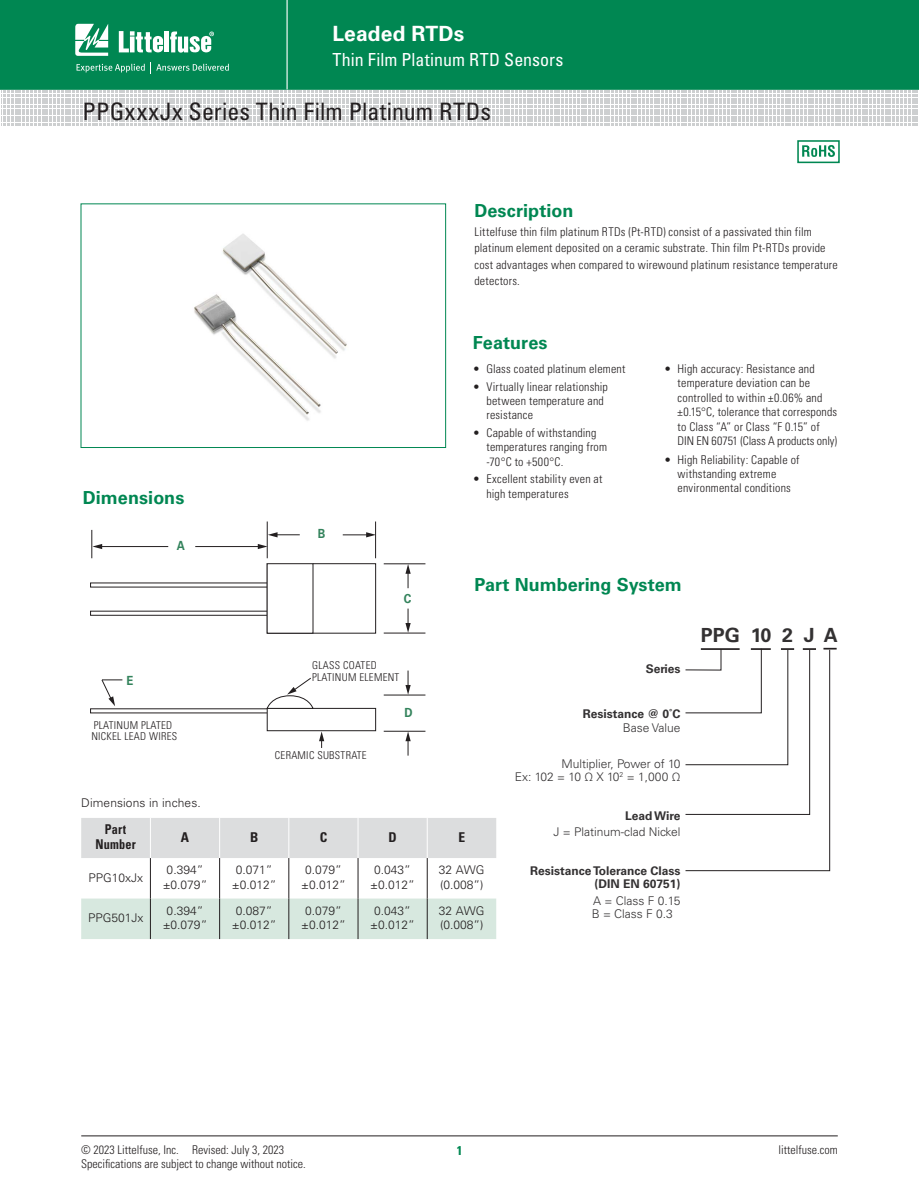
<style>
.page{position:relative;width:919px;height:1191px;background:#fff}
.page>*{position:absolute;margin:0;border:0;box-sizing:border-box;transform-origin:0 0}
.Class_Head{font:condensed 24px "Univers LT Std";letter-spacing:.005em;color:#231f20}
.t1{font:700 21px "Univers LT Std";letter-spacing:.005em;color:#fff}
.Green_Subheads{font:700 19.5px "Univers LT Std";color:#333132}
.Body{font:700 18px "Univers LT Std";color:#008752}
.t2{font:condensed 18px "Univers LT Std";color:#fff}
.Green_Subheads-2{font:700 18px "Univers LT Std";letter-spacing:.005em;color:#008752}
.Table_head{font:700 condensed 13.5px "Univers LT Std";letter-spacing:.015em;color:#231f20;scale:.9 1}
.Table_head-2{font:700 condensed 13.5px "Univers LT Std";letter-spacing:.015em;color:#231f20}
.t3{font:700 condensed 12.75px "Univers LT Std";color:#008752}
.t4{font:condensed 12.6px/12.6px "Univers";letter-spacing:-.02em;color:#231f20;scale:.9 1}
.t5{font:condensed 12.6px "Univers";letter-spacing:.02em;color:#231f20;scale:.9 1}
.t6{font:700 12.6px "Univers";color:#33835c;scale:.9 1}
.t7{font:12.6px "Univers";color:#231f20;scale:.9 1}
.Body-2{font:300 condensed 12px/14.4px "Univers LT Std";letter-spacing:.015em;color:#231f20}
.Chart_Body{font:300 12px/14.4px "Univers LT Std";color:#231f20;text-align:center}
.Green_Subheads-3{font:300 12px "Univers LT Std";color:#333132}
.Green_Subheads-4{font:700 12px/13.5px "Univers LT Std";color:#333132;text-align:right}
.Body-3{font:300 12px "Univers LT Std";letter-spacing:.01em;color:#231f20}
.t8{font:300 condensed 10.8px/11.7px "Univers";letter-spacing:.025em;color:#231f20}
.s1{font-weight:300}
</style>
<div class="page">
<hr style="left:81px;top:1135px;width:756px;height:1px;background:#231f20">
<div style="left:0;top:0;width:918px;height:90px;background:#008752"></div>
<hr style="left:286px;top:0;width:1px;height:89px;background:#fff">
<svg style="left:1px;top:91px;width:916px;height:35px"></svg>
<svg style="left:75px;top:24px;width:33px;height:32px"></svg>
<div style="left:164px;top:32px;width:5px;height:20px;background:#fff"></div>
<svg style="left:170px;top:32px;width:44px;height:21px"></svg>
<svg style="left:119px;top:31px;width:44px;height:21px"></svg>
<svg style="left:77px;top:62px;width:152px;height:11px;background:#2e9c71"></svg>
<svg style="left:802px;top:145px;width:32px;height:12px"></svg>
<div style="left:797px;top:140px;width:42px;height:23px;border:2px solid #008752"></div>
<div style="left:81px;top:818px;width:415px;height:40px;background:#dcddde"></div>
<div style="left:81px;top:898px;width:415px;height:41px;background:#d7e8df"></div>
<hr style="left:150px;top:818px;width:1px;height:40px;background:#fff">
<hr style="left:219px;top:818px;width:1px;height:40px;background:#fff">
<hr style="left:288px;top:818px;width:1px;height:40px;background:#fff">
<hr style="left:357px;top:818px;width:1px;height:40px;background:#fff">
<hr style="left:427px;top:818px;width:1px;height:40px;background:#fff">
<hr style="left:150px;top:858px;width:1px;height:40px;background:#231f20">
<hr style="left:219px;top:858px;width:1px;height:40px;background:#231f20">
<hr style="left:288px;top:858px;width:1px;height:40px;background:#231f20">
<hr style="left:358px;top:858px;width:1px;height:40px;background:#231f20">
<hr style="left:427px;top:858px;width:1px;height:40px;background:#231f20">
<hr style="left:150px;top:898px;width:1px;height:41px;background:#231f20">
<hr style="left:219px;top:898px;width:1px;height:41px;background:#231f20">
<hr style="left:288px;top:898px;width:1px;height:41px;background:#231f20">
<hr style="left:358px;top:898px;width:1px;height:41px;background:#231f20">
<hr style="left:427px;top:898px;width:1px;height:41px;background:#231f20">
<hr style="left:267px;top:521px;width:1px;height:37px;background:#231f20">
<hr style="left:195px;top:546px;width:64px;height:1px;background:#231f20">
<svg style="left:258px;top:544px;width:9px;height:5px"></svg>
<hr style="left:375px;top:521px;width:1px;height:37px;background:#231f20">
<svg style="left:343px;top:532px;width:33px;height:5px"></svg>
<svg style="left:268px;top:532px;width:32px;height:5px"></svg>
<hr style="left:100px;top:546px;width:68px;height:1px;background:#231f20">
<svg style="left:405px;top:608px;width:5px;height:25px"></svg>
<svg style="left:101px;top:679px;width:21px;height:27px"></svg>
<svg style="left:405px;top:564px;width:5px;height:24px"></svg>
<hr style="left:383px;top:563px;width:42px;height:1px;background:#231f20">
<hr style="left:383px;top:633px;width:42px;height:1px;background:#231f20">
<svg style="left:405px;top:670px;width:5px;height:24px"></svg>
<svg style="left:405px;top:732px;width:5px;height:23px"></svg>
<svg style="left:319px;top:731px;width:5px;height:17px"></svg>
<hr style="left:383px;top:731px;width:42px;height:1px;background:#231f20">
<hr style="left:383px;top:695px;width:42px;height:1px;background:#231f20">
<svg style="left:91px;top:530px;width:11px;height:28px"></svg>
<div style="left:267px;top:563px;width:109px;height:70px;border:1px solid #231f20"></div>
<div style="left:267px;top:708px;width:109px;height:23px;border:1px solid #231f20"></div>
<svg style="left:266px;top:677px;width:47px;height:32px"></svg>
<img style="left:194px;top:234px;width:153px;height:187px">
<div style="left:81px;top:203px;width:365px;height:245px;border:1px solid #008752"></div>
<svg style="left:685px;top:648px;width:151px;height:223px"></svg>
<hr style="left:750px;top:648px;width:20px;height:2px;background:#231f20">
<hr style="left:700px;top:648px;width:39px;height:2px;background:#231f20">
<p class="t1" style="left:332px;top:21px;width:133px">Leaded RTDs</p>
<p class="t2" style="left:332px;top:48px;width:232px">Thin Film Platinum RTD Sensors</p>
<p class="Class_Head" style="left:83px;top:96px;width:410px">PPGxxxJx Series Thin Film Platinum RTDs</p>
<p class="Body" style="left:474px;top:200px;width:101px">Description</p>
<p class="Body-2" style="left:474px;top:223px;width:365px;line-height:16.5px">Littelfuse thin film platinum RTDs (Pt-RTD) consist of a passivated thin film platinum element deposited on a ceramic substrate. Thin film Pt-RTDs provide cost advantages when compared to wirewound platinum resistance temperature detectors.</p>
<p class="Green_Subheads-2" style="left:83px;top:487px;width:103px">Dimensions</p>
<p class="t6" style="left:177px;top:538px;width:11px">A</p>
<p class="t6" style="left:318px;top:526px;width:10px">B</p>
<p class="Green_Subheads-2" style="left:473px;top:332px;width:76px">Features</p>
<p class="Body-2" style="left:473px;top:361px;width:154px">• Glass coated platinum element</p>
<p class="Body-2" style="left:486px;top:379px;width:123px;text-indent:-14px">• Virtually linear relationship between temperature and resistance</p>
<p class="Body-2" style="left:486px;top:425px;width:122px;text-indent:-14px">• Capable of withstanding temperatures ranging from -70°C to +500°C.</p>
<p class="Body-2" style="left:486px;top:472px;width:118px;text-indent:-14px">• Excellent stability even at high temperatures</p>
<p class="Body-2" style="left:677px;top:361px;width:161px;text-indent:-14px">• High accuracy: Resistance and temperature deviation can be controlled to within ±0.06% and ±0.15°C, tolerance that corresponds to Class “A” or Class “F 0.15” of<br>DIN EN 60751 (Class A products only)</p>
<p class="Body-2" style="left:677px;top:452px;width:123px;text-indent:-14px">• High Reliability: Capable of withstanding extreme environmental conditions</p>
<p class="t6" style="left:404px;top:591px;width:10px">C</p>
<p class="Body" style="left:474px;top:574px;width:209px">Part Numbering System</p>
<p class="t6" style="left:127px;top:673px;width:9px">E</p>
<p class="t8" style="left:91px;top:718px;width:87px">PLATINUM PLATED<br>NICKEL LEAD WIRES</p>
<p class="Body-3" style="left:81px;top:796px;width:121px">Dimensions in inches.</p>
<p class="t8" style="left:312px;top:659px;width:89px">GLASS COATED<br>PLATINUM ELEMENT</p>
<p class="t8" style="left:275px;top:749px;width:93px">CERAMIC SUBSTRATE</p>
<p class="t6" style="left:404px;top:705px;width:11px">D</p>
<p class="Table_head" style="left:105px;top:821px;width:25px">Part</p>
<p class="Table_head" style="left:95px;top:836px;width:46px">Number</p>
<p class="Table_head-2" style="left:181px;top:828px;width:10px">A</p>
<p class="Table_head-2" style="left:250px;top:828px;width:10px">B</p>
<p class="Table_head-2" style="left:319px;top:828px;width:9px">C</p>
<p class="Table_head-2" style="left:388px;top:828px;width:10px">D</p>
<p class="Table_head-2" style="left:458px;top:828px;width:8px">E</p>
<p class="Green_Subheads-4" style="left:645px;top:662px;width:36px">Series</p>
<p class="Green_Subheads-4" style="left:582px;top:707px;width:99px">Resistance @ 0˚C<br><span class="s1">Base Value</span></p>
<p class="Green_Subheads-3" style="left:561px;top:756px;width:121px">Multiplier, Power of 10</p>
<p class="Green_Subheads-3" style="left:515px;top:769px;width:167px">Ex: 102 = 10 Ω X 10<sup>2</sup> = 1,000 Ω</p>
<p class="Green_Subheads-4" style="left:625px;top:809px;width:57px">Lead Wire</p>
<p class="Green_Subheads-3" style="left:553px;top:824px;width:129px">J = Platinum-clad Nickel</p>
<p class="Green_Subheads" style="left:700px;top:624px;width:139px">PPG 10 2 J A</p>
<p class="Chart_Body" style="left:88px;top:870px;width:56px">PPG10xJx</p>
<p class="Chart_Body" style="left:163px;top:863px;width:46px">0.394” ±0.079”</p>
<p class="Chart_Body" style="left:232px;top:863px;width:46px">0.071” ±0.012”</p>
<p class="Chart_Body" style="left:301px;top:863px;width:46px">0.079” ±0.012”</p>
<p class="Chart_Body" style="left:370px;top:863px;width:46px">0.043” ±0.012”</p>
<p class="Chart_Body" style="left:439px;top:863px;width:47px">32 AWG</p>
<p class="t7" style="left:385px;top:862px;width:24px">Dia.</p>
<p class="Chart_Body" style="left:440px;top:877px;width:45px">(0.008”)</p>
<p class="Chart_Body" style="left:88px;top:910px;width:57px">PPG501Jx</p>
<p class="Chart_Body" style="left:163px;top:903px;width:46px">0.394” ±0.079”</p>
<p class="Chart_Body" style="left:232px;top:903px;width:46px">0.087” ±0.012”</p>
<p class="Chart_Body" style="left:301px;top:903px;width:46px">0.079” ±0.012”</p>
<p class="Chart_Body" style="left:370px;top:903px;width:46px">0.043” ±0.012”</p>
<p class="Chart_Body" style="left:439px;top:903px;width:47px">32 AWG</p>
<p class="Chart_Body" style="left:440px;top:918px;width:45px">(0.008”)</p>
<p class="t5" style="left:194px;top:917px;width:154px">THIN FILM PLATINUM RTD'S</p>
<p class="Green_Subheads-4" style="left:530px;top:864px;width:152px">Resistance Tolerance Class (DIN EN 60751)</p>
<p class="Green_Subheads-3" style="left:593px;top:893px;width:89px">A = Class F 0.15</p>
<p class="Green_Subheads-3" style="left:591px;top:907px;width:83px">B = Class F 0.3</p>
<p class="Body-2" style="left:81px;top:1142px;width:204px">© 2023 Littelfuse, Inc. Revised: July 3, 2023</p>
<p class="t3" style="left:456px;top:1142px;width:7px">1</p>
<p class="Body-2" style="left:778px;top:1142px;width:61px">littelfuse.com</p>
<p class="Body-2" style="left:81px;top:1157px;width:226px">Specifications are subject to change without notice.</p>
<p class="t4" style="left:125px;top:1150px;width:135px">32 AWG (0.008" DIAMETER)<br>PLATINUM PLATED NICKEL</p>
</div>
